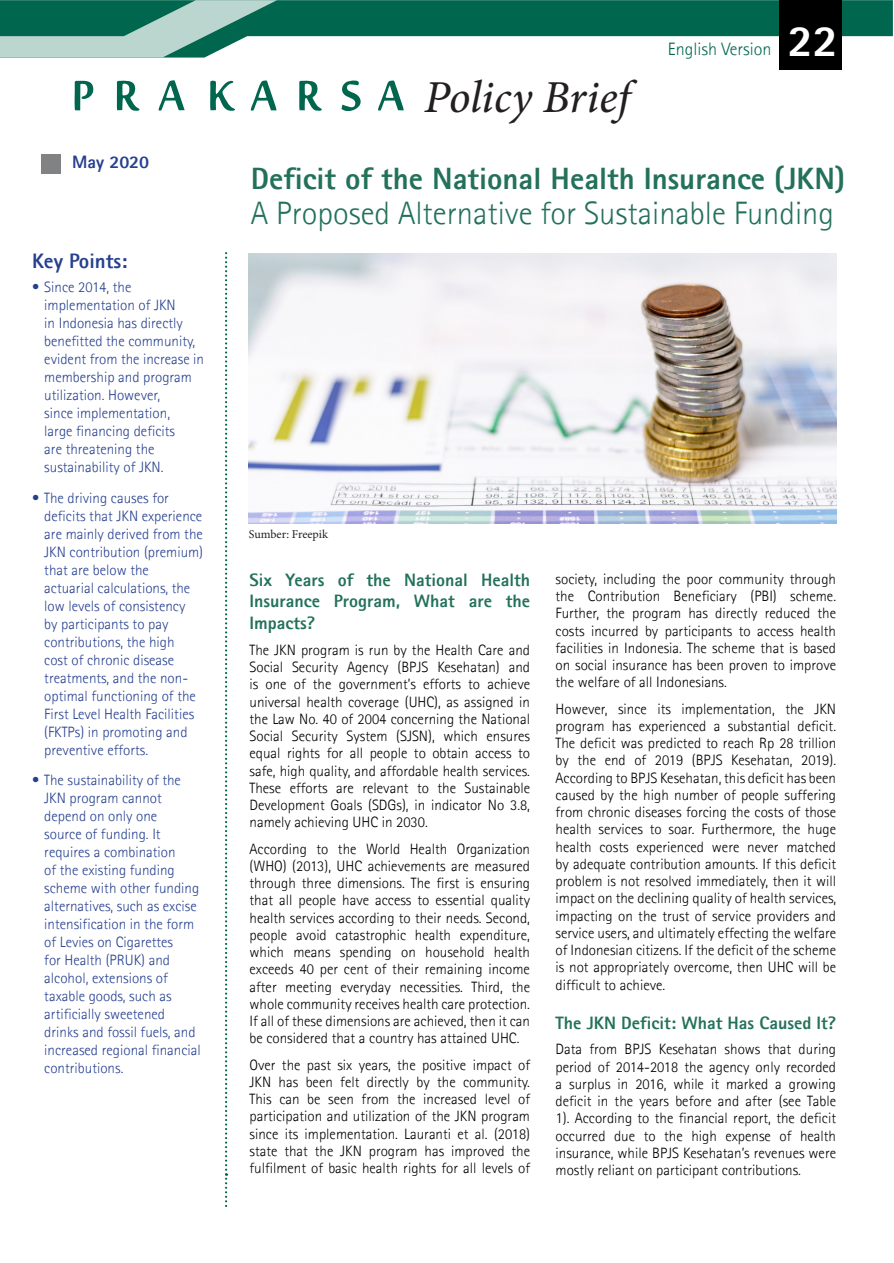
<style>
.page{position:relative;width:894px;height:1263px;background:#fff}
.page>*{position:absolute;margin:0;border:0;box-sizing:border-box;transform-origin:0 0}
.t1{font:italic 45px "Adobe Hebrew";letter-spacing:-.005em;color:#231f20}
.t2{font:800 45px "Agfa Rotis Sans Serif";color:#fff}
.t3{font:300 32.4px "Agfa Rotis Sans Serif";color:#23715b}
.t4{font:800 30.9px "Agfa Rotis Sans Serif";color:#23715b}
.t5{font:800 21px "Agfa Rotis Sans Serif";color:#26408f}
.t6{font:800 18px/21.6px "Agfa Rotis Sans Serif";color:#23715b;text-align:justify}
.t7{font:300 18px "Agfa Rotis Sans Serif";color:#00664d}
.t8{font:800 18px "Agfa Rotis Sans Serif";color:#26408f}
.t9{font:300 15px/17.2px "Agfa Rotis Sans Serif";color:#000;text-align:justify}
.t10{font:300 15px/18px "Agfa Rotis Sans Serif";color:#26408f}
.t11{font:12px "Minion Pro";color:#231f20}
</style>
<div class="page">
<div style="left:277px;top:0;width:616px;height:37px;background:#00664d"></div>
<svg style="left:0;top:0;width:277px;height:58px;background:#62a191"></svg>
<div style="left:779px;top:0;width:63px;height:70px;background:#000"></div>
<svg style="left:74px;top:80px;width:330px;height:31px"></svg>
<div style="left:41px;top:154px;width:20px;height:20px;background:#808284"></div>
<svg style="left:225px;top:253px;width:2px;height:954px"></svg>
<img style="left:249px;top:253px;width:588px;height:270px">
<p class="t8" style="left:72px;top:154px;width:79px">May 2020</p>
<h3 class="t5" style="left:32px;top:251px;width:97px">Key Points:</h3>
<p class="t10" style="left:44px;top:278px;width:161px;text-indent:-12px">• Since 2014, the implementation of JKN<br>in Indonesia has directly benefitted the community, evident from the increase in membership and program utilization. However,<br>since implementation,<br>large financing deficits<br>are threatening the sustainability of JKN.</p>
<p class="t10" style="left:44px;top:489px;width:160px;text-indent:-12px">• The driving causes for deficits that JKN experience are mainly derived from the<br>JKN contribution (premium) that are below the<br>actuarial calculations, the low levels of consistency<br>by participants to pay contributions, the high<br>cost of chronic disease treatments, and the non&shy;optimal functioning of the<br>First Level Health Facilities (FKTPs) in promoting and preventive efforts.</p>
<p class="t10" style="left:44px;top:772px;width:158px;text-indent:-12px">• The sustainability of the<br>JKN program cannot depend on only one<br>source of funding. It requires a combination<br>of the existing funding scheme with other funding alternatives, such as excise intensification in the form of Levies on Cigarettes<br>for Health (PRUK) and alcohol, extensions of taxable goods, such as artificially sweetened drinks and fossil fuels, and increased regional financial contributions.</p>
<h1 class="t1" style="left:424px;top:79px;width:208px">Policy Brief</h1>
<p class="t7" style="left:668px;top:40px;width:105px">English Version</p>
<h1 class="t2" style="left:788px;top:21px;width:52px">22</h1>
<h3 class="t4" style="left:251px;top:165px;width:596px">Deficit of the National Health Insurance (JKN)</h3>
<h2 class="t3" style="left:251px;top:197px;width:585px">A Proposed Alternative for Sustainable Funding</h2>
<p class="t11" style="left:249px;top:529px;width:81px">Sumber: Freepik</p>
<p class="t6" style="left:250px;top:570px;width:282px">Six Years of the National Health Insurance Program, What are the Impacts?</p>
<p class="t9" style="left:250px;top:642px;width:282px">The JKN program is run by the Health Care and Social Security Agency (BPJS Kesehatan) and is one of the government’s efforts to achieve universal health coverage (UHC), as assigned in the Law No. 40 of 2004 concerning the National Social Security System (SJSN), which ensures equal rights for all people to obtain access to safe, high quality, and affordable health services.<br>These efforts are relevant to the Sustainable Development Goals (SDGs), in indicator No 3.8, namely achieving UHC in 2030.</p>
<p class="t9" style="left:250px;top:840px;width:282px">According to the World Health Organization (WHO) (2013), UHC achievements are measured through three dimensions. The first is ensuring that all people have access to essential quality health services according to their needs. Second, people avoid catastrophic health expenditure, which means spending on household health exceeds 40 per cent of their remaining income after meeting everyday necessities. Third, the whole community receives health care protection.<br>If all of these dimensions are achieved, then it can be considered that a country has attained UHC.</p>
<p class="t9" style="left:250px;top:1056px;width:282px">Over the past six years, the positive impact of JKN has been felt directly by the community.<br>This can be seen from the increased level of participation and utilization of the JKN program since its implementation. Lauranti et al. (2018) state that the JKN program has improved the fulfilment of basic health rights for all levels of</p>
<p class="t9" style="left:556px;top:571px;width:282px">society, including the poor community through the Contribution Beneficiary (PBI) scheme.<br>Further, the program has directly reduced the costs incurred by participants to access health facilities in Indonesia. The scheme that is based on social insurance has been proven to improve the welfare of all Indonesians.</p>
<p class="t9" style="left:556px;top:700px;width:282px">However, since its implementation, the JKN program has experienced a substantial deficit.<br>The deficit was predicted to reach Rp 28 trillion by the end of 2019 (BPJS Kesehatan, 2019).<br>According to BPJS Kesehatan, this deficit has been caused by the high number of people suffering from chronic diseases forcing the costs of those health services to soar. Furthermore, the huge health costs experienced were never matched by adequate contribution amounts. If this deficit problem is not resolved immediately, then it will impact on the declining quality of health services, impacting on the trust of service providers and service users, and ultimately effecting the welfare of Indonesian citizens. If the deficit of the scheme is not appropriately overcome, then UHC will be difficult to achieve.</p>
<p class="t6" style="left:556px;top:1013px;width:282px">The JKN Deficit: What Has Caused It?</p>
<p class="t9" style="left:556px;top:1041px;width:282px">Data from BPJS Kesehatan shows that during period of 2014-2018 the agency only recorded a surplus in 2016, while it marked a growing deficit in the years before and after (see Table 1). According to the financial report, the deficit occurred due to the high expense of health insurance, while BPJS Kesehatan’s revenues were mostly reliant on participant contributions.</p>
</div>
